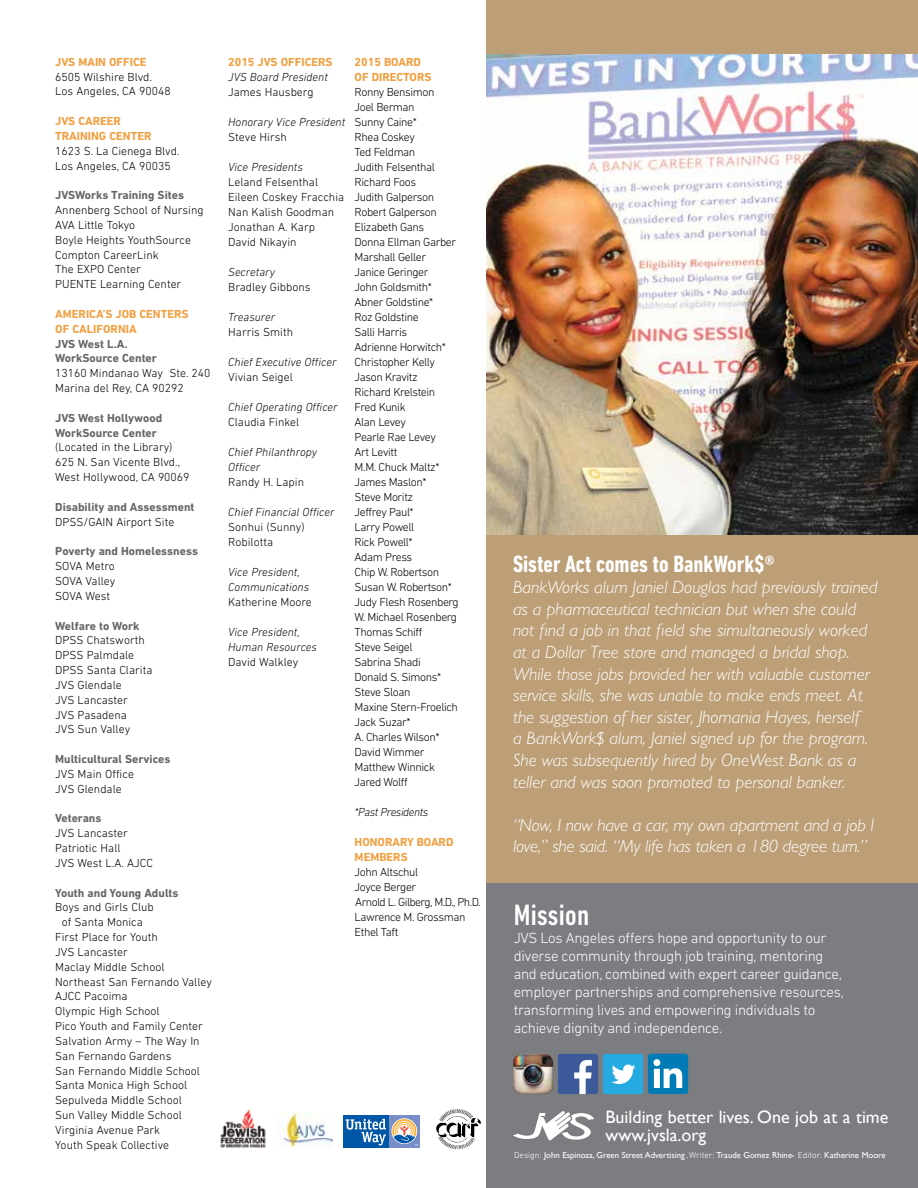
<style>
.page{position:relative;width:918px;height:1188px;background:#fff}
.page>*{position:absolute;margin:0;border:0;box-sizing:border-box;transform-origin:0 0}
.t1{font:500 condensed 30px "DIN Next LT Pro";letter-spacing:.01em;color:#fff}
.t2{font:700 condensed 24px "DIN Next LT Pro";color:#fff}
.t3{font:italic 300 18px/21.6px "M Gill Sans";color:#fff}
.t4{font:18px/18px "Gill Sans";color:#fff}
.t5{font:300 15px/18px "DIN Next LT Pro";letter-spacing:-.02em;color:#fff}
.t6{font:300 11.85px/14.9px "DIN Next LT Pro";color:#000}
.t7{font:300 11.85px/15px "DIN Next LT Pro";letter-spacing:-.035em;color:#000}
.t8{font:italic 300 11.85px/15px "DIN Next LT Pro";color:#000}
.t9{font:700 11.85px/14.9px "DIN Next LT Pro";color:#65656a}
.t10{font:700 11.85px/15px "DIN Next LT Pro";color:#f19f40}
.t11{font:300 11.85px "DIN Next LT Pro";letter-spacing:-.05em;color:#000}
.t12{font:italic 300 11.85px "DIN Next LT Pro";letter-spacing:-.035em;color:#000}
.t13{font:8.7px "Gill Sans";color:#fff}
.s1{font-family:"DIN Next LT Pro";font-weight:300}
.s2{font-size:6px}
</style>
<div class="page">
<div style="left:486px;top:0;width:432px;height:891px;background:#bc9f77"></div>
<div style="left:486px;top:883px;width:432px;height:305px;background:#7c7d81"></div>
<img style="left:220px;top:1109px;width:46px;height:39px">
<img style="left:275px;top:1113px;width:58px;height:34px">
<svg style="left:436px;top:1109px;width:45px;height:41px"></svg>
<div style="left:389px;top:1115px;width:31px;height:33px;background:#788ec7"></div>
<svg style="left:391px;top:1118px;width:26px;height:26px"></svg>
<div style="left:343px;top:1115px;width:46px;height:33px;background:#0056a7"></div>
<svg style="left:392px;top:1119px;width:26px;height:27px"></svg>
<svg style="left:346px;top:1119px;width:40px;height:26px"></svg>
<div style="left:558px;top:1054px;width:40px;height:40px;background:#3c5a99;border-radius:2px"></div>
<svg style="left:574px;top:1060px;width:18px;height:34px"></svg>
<div style="left:648px;top:1054px;width:40px;height:40px;background:#007bb6;border-radius:3px"></div>
<svg style="left:653px;top:1059px;width:29px;height:29px"></svg>
<div style="left:603px;top:1054px;width:40px;height:40px;background:#25aae1;border-radius:2px"></div>
<svg style="left:611px;top:1065px;width:24px;height:19px"></svg>
<img style="left:513px;top:1054px;width:40px;height:40px">
<svg style="left:513px;top:1111px;width:81px;height:29px"></svg>
<img style="left:486px;top:54px;width:432px;height:481px">
<p class="t10" style="left:55px;top:54px;width:93px">JVS MAIN OFFICE</p>
<p class="t6" style="left:55px;top:69px;width:117px">6505 Wilshire Blvd.<br>Los Angeles, CA 90048</p>
<p class="t10" style="left:55px;top:114px;width:39px">JVS Career<br>Training</p>
<p class="t10" style="left:109px;top:128px;width:15px">Center</p>
<p class="t6" style="left:55px;top:143px;width:126px">1623 S. La Cienega Blvd.<br>Los Angeles, CA 90035</p>
<p class="t9" style="left:55px;top:188px;width:130px">JVSWorks Training Sites</p>
<p class="t6" style="left:55px;top:203px;width:150px">Annenberg School of Nursing<br>AVA Little Tokyo<br>Boyle Heights YouthSource<br>Compton CareerLink<br>The EXPO Center<br>PUENTE Learning Center</p>
<p class="t10" style="left:55px;top:306px;width:135px">AMERICA’S JOB CENTERS<br>OF CALIFORNIA</p>
<p class="t9" style="left:55px;top:336px;width:103px">JVS West L.A.<br>WorkSource Center</p>
<p class="t6" style="left:55px;top:366px;width:157px">13160 Mindanao Way Ste. 240<br>Marina del Rey, CA 90292</p>
<p class="t9" style="left:55px;top:410px;width:109px">JVS West Hollywood<br>WorkSource Center</p>
<p class="t6" style="left:55px;top:440px;width:136px">(Located in the Library)<br>625 N. San Vicente Blvd.,<br>West Hollywood, CA 90069</p>
<p class="t9" style="left:55px;top:499px;width:141px">Disability and Assessment</p>
<p class="t6" style="left:55px;top:514px;width:121px">DPSS/GAIN Airport Site</p>
<p class="t9" style="left:55px;top:544px;width:144px">Poverty and Homelessness</p>
<p class="t6" style="left:55px;top:559px;width:62px;text-align:justify">SOVA Metro SOVA Valley SOVA West</p>
<p class="t9" style="left:55px;top:618px;width:86px">Welfare to Work</p>
<p class="t6" style="left:55px;top:633px;width:99px">DPSS Chatsworth<br>DPSS Palmdale<br>DPSS Santa Clarita<br>JVS Glendale<br>JVS Lancaster<br>JVS Pasadena<br>JVS Sun Valley</p>
<p class="t9" style="left:55px;top:752px;width:117px">Multicultural Services</p>
<p class="t6" style="left:55px;top:766px;width:80px">JVS Main Office<br>JVS Glendale</p>
<p class="t9" style="left:55px;top:811px;width:48px">Veterans</p>
<p class="t6" style="left:55px;top:826px;width:99px">JVS Lancaster<br>Patriotic Hall<br>JVS West L.A. AJCC</p>
<p class="t9" style="left:55px;top:885px;width:125px">Youth and Young Adults</p>
<p class="t6" style="left:55px;top:900px;width:100px">Boys and Girls Club</p>
<p class="t6" style="left:62px;top:915px;width:83px">of Santa Monica</p>
<p class="t6" style="left:55px;top:929px;width:104px">First Place for Youth</p>
<p class="t6" style="left:55px;top:944px;width:74px">JVS Lancaster</p>
<p class="t6" style="left:55px;top:959px;width:111px">Maclay Middle School</p>
<p class="t6" style="left:55px;top:974px;width:158px">Northeast San Fernando Valley</p>
<p class="t6" style="left:55px;top:989px;width:74px">AJCC Pacoima</p>
<p class="t6" style="left:55px;top:1004px;width:106px">Olympic High School</p>
<p class="t6" style="left:55px;top:1018px;width:149px">Pico Youth and Family Center</p>
<p class="t6" style="left:55px;top:1033px;width:146px">Salvation Army – The Way In</p>
<p class="t6" style="left:55px;top:1048px;width:118px">San Fernando Gardens</p>
<p class="t6" style="left:55px;top:1063px;width:146px">San Fernando Middle School</p>
<p class="t6" style="left:55px;top:1078px;width:133px">Santa Monica High School</p>
<p class="t6" style="left:55px;top:1093px;width:128px">Sepulveda Middle School</p>
<p class="t6" style="left:55px;top:1107px;width:128px">Sun Valley Middle School</p>
<p class="t6" style="left:55px;top:1122px;width:106px">Virginia Avenue Park</p>
<p class="t6" style="left:55px;top:1137px;width:115px">Youth Speak Collective</p>
<p class="t10" style="left:228px;top:54px;width:106px">2015 JVS OFFICERS</p>
<p class="t8" style="left:228px;top:69px;width:101px">JVS Board President</p>
<p class="t6" style="left:228px;top:84px;width:87px">James Hausberg</p>
<p class="t8" style="left:228px;top:114px;width:119px">Honorary Vice President</p>
<p class="t6" style="left:228px;top:129px;width:60px">Steve Hirsh</p>
<p class="t8" style="left:228px;top:159px;width:76px">Vice Presidents</p>
<p class="t6" style="left:228px;top:174px;width:118px">Leland Felsenthal<br>Eileen Coskey Fracchia<br>Nan Kalish Goodman<br>Jonathan A. Karp<br>David Nikayin</p>
<p class="t8" style="left:228px;top:264px;width:48px">Secretary</p>
<p class="t6" style="left:228px;top:279px;width:84px">Bradley Gibbons</p>
<p class="t8" style="left:228px;top:309px;width:49px">Treasurer</p>
<p class="t6" style="left:228px;top:324px;width:66px">Harris Smith</p>
<p class="t8" style="left:228px;top:354px;width:110px">Chief Executive Officer</p>
<p class="t6" style="left:228px;top:369px;width:66px">Vivian Seigel</p>
<p class="t8" style="left:228px;top:399px;width:111px">Chief Operating Officer</p>
<p class="t6" style="left:228px;top:414px;width:73px">Claudia Finkel</p>
<p class="t8" style="left:228px;top:444px;width:90px">Chief Philanthropy<br>Officer</p>
<p class="t6" style="left:228px;top:474px;width:77px">Randy H. Lapin</p>
<p class="t8" style="left:228px;top:504px;width:108px">Chief Financial Officer</p>
<p class="t6" style="left:228px;top:519px;width:78px">Sonhui (Sunny)<br>Robilotta</p>
<p class="t8" style="left:228px;top:564px;width:82px">Vice President,<br>Communications</p>
<p class="t6" style="left:228px;top:594px;width:85px">Katherine Moore</p>
<p class="t8" style="left:228px;top:624px;width:90px">Vice President,<br>Human Resources</p>
<p class="t6" style="left:228px;top:654px;width:72px">David Walkley</p>
<p class="t10" style="left:355px;top:54px;width:78px">2015 BOARD<br>OF DIRECTORS</p>
<p class="t7" style="left:355px;top:84px;width:106px">Ronny Bensimon<br>Joel Berman<br>Sunny Caine*<br>Rhea Coskey<br>Ted Feldman<br>Judith Felsenthal<br>Richard Foos<br>Judith Galperson<br>Robert Galperson<br>Elizabeth Gans<br>Donna Ellman Garber<br>Marshall Geller<br>Janice Geringer<br>John Goldsmith*<br>Abner Goldstine*<br>Roz Goldstine<br>Salli Harris<br>Adrienne Horwitch*<br>Christopher Kelly<br>Jason Kravitz<br>Richard Krelstein<br>Fred Kunik<br>Alan Levey<br>Pearle Rae Levey<br>Art Levitt<br>M.M. Chuck Maltz*<br>James Maslon*<br>Steve Moritz<br>Jeffrey Paul*<br>Larry Powell<br>Rick Powell*<br>Adam Press<br>Chip W. Robertson<br>Susan W. Robertson*<br>Judy Flesh Rosenberg<br>W. Michael Rosenberg<br>Thomas Schiff<br>Steve Seigel<br>Sabrina Shadi<br>Donald S. Simons*<br>Steve Sloan<br>Maxine Stern-Froelich<br>Jack Suzar*<br>A. Charles Wilson*<br>David Wimmer<br>Matthew Winnick<br>Jared Wolff</p>
<p class="t12" style="left:355px;top:805px;width:75px">*Past Presidents</p>
<p class="t10" style="left:355px;top:834px;width:100px">HONORARY BOARD<br>MEMBERS</p>
<p class="t7" style="left:355px;top:864px;width:65px">John Altschul<br>Joyce Berger</p>
<p class="t7" style="left:355px;top:909px;width:112px">Lawrence M. Grossman<br>Ethel Taft</p>
<p class="t11" style="left:355px;top:895px;width:127px">Arnold L. Gilberg, M.D., Ph.D.</p>
<h2 class="t2" style="left:513px;top:550px;width:263px">Sister Act comes to BankWork$®</h2>
<p class="t3" style="left:513px;top:576px;width:366px">BankWorks alum Janiel Douglas had previously trained as a pharmaceutical technician but when she could not find a job in that field she simultaneously worked at a Dollar Tree store and managed a bridal shop.<br>While those jobs provided her with valuable customer service skills, she was unable to make ends meet. At the suggestion of her sister, Jhomania Hayes, herself<br>a BankWork$ alum, Janiel signed up for the program.<br>She was subsequently hired by OneWest Bank as a teller and was soon promoted to personal banker.</p>
<h3 class="t3" style="left:513px;top:814px;width:363px">“Now, I now have a car, my own apartment and a job I love,” she said. “My life has taken a 180 degree turn.”</h3>
<h1 class="t1" style="left:514px;top:898px;width:77px">Mission</h1>
<p class="t5" style="left:514px;top:929px;width:332px">JVS Los Angeles offers hope and opportunity to our diverse community through job training, mentoring and education, combined with expert career guidance, employer partnerships and comprehensive resources, transforming lives and empowering individuals to achieve dignity and independence.</p>
<h3 class="t4" style="left:606px;top:1108px;width:284px">Building better lives. One job at a time www.jvsla.org</h3>
<p class="t13" style="left:514px;top:1150px;width:373px"><span class="s1">Design:</span> John Espinoza, Green Street Advertising <span class="s2">,</span> <span class="s1">Writer:</span> Traude Gomez Rhine<span class="s2">•</span> <span class="s1">Editor:</span> Katherine Moore</p>
</div>
